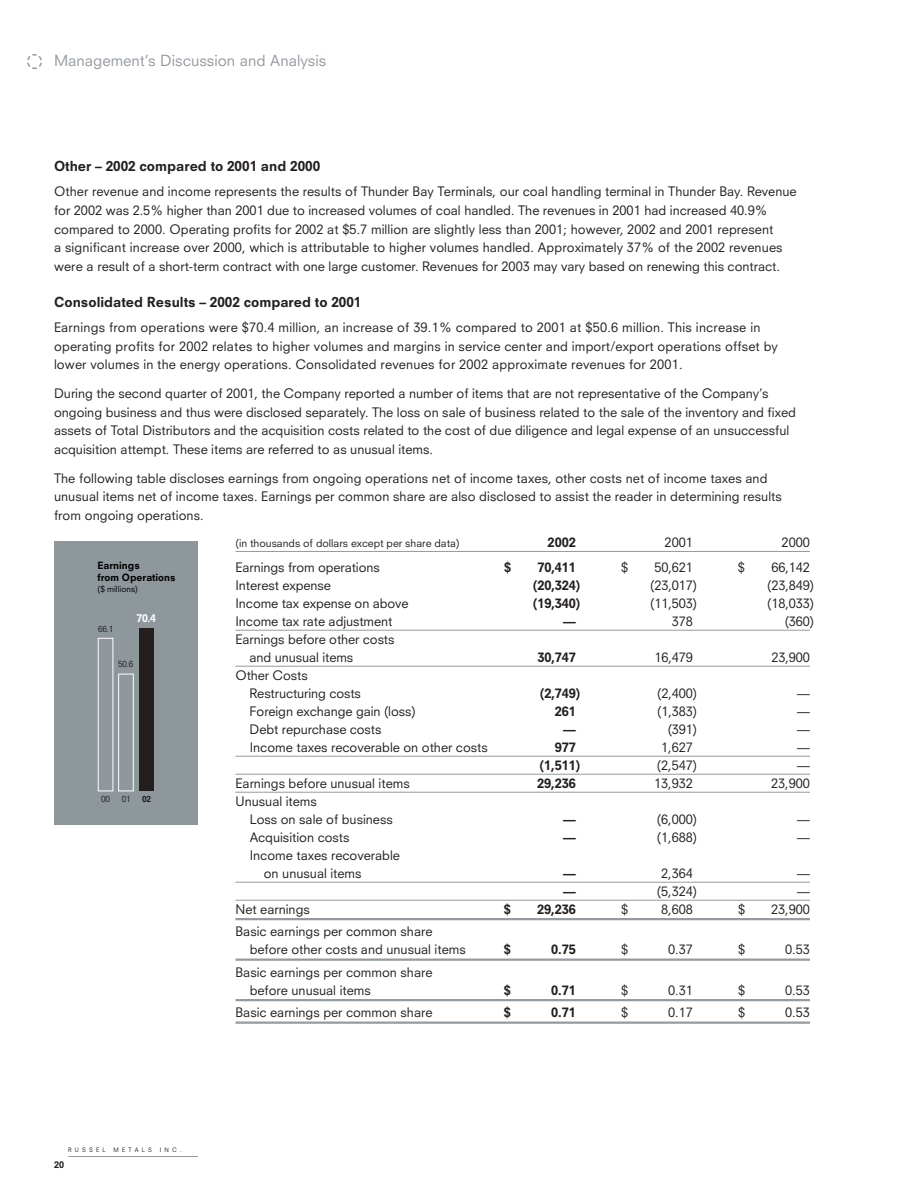
<style>
.page{position:relative;width:918px;height:1188px;background:#fff}
.page>*{position:absolute;margin:0;border:0;box-sizing:border-box;transform-origin:0 0}
.t1{font:15px "Neuzeit S";color:#949ba0}
.t2{font:800 13.5px "Neuzeit S";color:#231f1f}
.t3{font:12.75px/18.8px "Neuzeit S";color:#231f1f}
.t4{font:800 12.75px "Neuzeit S";letter-spacing:-.005em;color:#231f1f}
.t5{font:10.5px "Neuzeit S";color:#231f1f}
.t6{font:800 10.5px "Neuzeit S";color:#fff}
.t7{font:800 9.75px/11.2px "Neuzeit S";color:#000}
.t8{font:800 9px "Neuzeit S";color:#231f1f}
.t9{font:8.25px "Neuzeit S";letter-spacing:-.03em;color:#231f1f}
.t10{font:8.25px "Neuzeit S";color:#000}
.t11{font:800 8.25px "Neuzeit S";color:#231f1f}
.t12{font:6px "Neuzeit S";letter-spacing:.555em;color:#231f1f;scale:.95 1}
</style>
<div class="page">
<svg style="left:27px;top:54px;width:15px;height:15px"></svg>
<hr style="left:68px;top:1156px;width:130px;height:1px;background:#949ba0">
<hr style="left:236px;top:551px;width:574px;height:1px;background:#949ba0">
<hr style="left:236px;top:630px;width:574px;height:1px;background:#949ba0">
<hr style="left:236px;top:666px;width:574px;height:1px;background:#949ba0">
<hr style="left:236px;top:756px;width:574px;height:1px;background:#949ba0">
<hr style="left:236px;top:774px;width:574px;height:1px;background:#949ba0">
<hr style="left:236px;top:792px;width:574px;height:1px;background:#949ba0">
<hr style="left:236px;top:882px;width:574px;height:1px;background:#949ba0">
<hr style="left:236px;top:900px;width:574px;height:1px;background:#949ba0">
<hr style="left:236px;top:918px;width:574px;height:2px;background:#949ba0">
<hr style="left:236px;top:959px;width:574px;height:2px;background:#949ba0">
<hr style="left:236px;top:999px;width:574px;height:2px;background:#949ba0">
<hr style="left:236px;top:1022px;width:574px;height:2px;background:#949ba0">
<div style="left:54px;top:542px;width:144px;height:283px;background:#8e979c"></div>
<svg style="left:98px;top:638px;width:36px;height:154px"></svg>
<div style="left:139px;top:628px;width:15px;height:163px;background:#231f1f"></div>
<p class="t1" style="left:54px;top:55px;width:274px">Management’s Discussion and Analysis</p>
<p class="t2" style="left:54px;top:161px;width:268px">Other – 2002 compared to 2001 and 2000</p>
<p class="t3" style="left:54px;top:183px;width:744px">Other revenue and income represents the results of Thunder Bay Terminals, our coal handling terminal in Thunder Bay. Revenue for 2002 was 2.5% higher than 2001 due to increased volumes of coal handled. The revenues in 2001 had increased 40.9% compared to 2000. Operating profits for 2002 at $5.7 million are slightly less than 2001; however, 2002 and 2001 represent<br>a significant increase over 2000, which is attributable to higher volumes handled. Approximately 37% of the 2002 revenues were a result of a short-term contract with one large customer. Revenues for 2003 may vary based on renewing this contract.</p>
<p class="t2" style="left:54px;top:297px;width:309px">Consolidated Results – 2002 compared to 2001</p>
<p class="t3" style="left:54px;top:319px;width:726px">Earnings from operations were $70.4 million, an increase of 39.1% compared to 2001 at $50.6 million. This increase in operating profits for 2002 relates to higher volumes and margins in service center and import/export operations offset by lower volumes in the energy operations. Consolidated revenues for 2002 approximate revenues for 2001.</p>
<p class="t3" style="left:54px;top:385px;width:743px">During the second quarter of 2001, the Company reported a number of items that are not representative of the Company’s ongoing business and thus were disclosed separately. The loss on sale of business related to the sale of the inventory and fixed assets of Total Distributors and the acquisition costs related to the cost of due diligence and legal expense of an unsuccessful acquisition attempt. These items are referred to as unusual items.</p>
<p class="t3" style="left:54px;top:470px;width:730px">The following table discloses earnings from ongoing operations net of income taxes, other costs net of income taxes and unusual items net of income taxes. Earnings per common share are also disclosed to assist the reader in determining results from ongoing operations.</p>
<p class="t5" style="left:236px;top:539px;width:226px">(in thousands of dollars except per share data)</p>
<p class="t4" style="left:548px;top:537px;width:30px">2002</p>
<p class="t3" style="left:665px;top:534px;width:30px">2001</p>
<p class="t3" style="left:782px;top:534px;width:30px">2000</p>
<p class="t3" style="left:236px;top:559px;width:146px">Earnings from operations</p>
<p class="t4" style="left:504px;top:562px;width:9px">$</p>
<p class="t4" style="left:537px;top:562px;width:40px">70,411</p>
<p class="t3" style="left:621px;top:559px;width:9px">$</p>
<p class="t3" style="left:654px;top:559px;width:40px">50,621</p>
<p class="t3" style="left:738px;top:559px;width:9px">$</p>
<p class="t3" style="left:771px;top:559px;width:40px">66,142</p>
<p class="t3" style="left:236px;top:577px;width:97px">Interest expense</p>
<p class="t4" style="left:533px;top:580px;width:48px">(20,324)</p>
<p class="t3" style="left:650px;top:577px;width:49px">(23,017)</p>
<p class="t3" style="left:767px;top:577px;width:49px">(23,849)</p>
<p class="t3" style="left:236px;top:595px;width:175px">Income tax expense on above</p>
<p class="t4" style="left:533px;top:598px;width:48px">(19,340)</p>
<p class="t3" style="left:650px;top:595px;width:49px">(11,503)</p>
<p class="t3" style="left:767px;top:595px;width:49px">(18,033)</p>
<p class="t3" style="left:236px;top:613px;width:159px">Income tax rate adjustment</p>
<p class="t4" style="left:563px;top:616px;width:14px">—</p>
<p class="t3" style="left:672px;top:613px;width:23px">378</p>
<p class="t3" style="left:785px;top:613px;width:31px">(360)</p>
<p class="t3" style="left:250px;top:631px;width:146px;line-height:18px;text-indent:-14px">Earnings before other costs and unusual items</p>
<p class="t7" style="left:98px;top:561px;width:79px">Earnings<br>from Operations</p>
<p class="t10" style="left:98px;top:586px;width:42px">($ millions)</p>
<p class="t6" style="left:137px;top:614px;width:21px">70.4</p>
<p class="t9" style="left:98px;top:626px;width:17px">66.1</p>
<p class="t4" style="left:537px;top:652px;width:40px">30,747</p>
<p class="t3" style="left:654px;top:649px;width:40px">16,479</p>
<p class="t3" style="left:771px;top:649px;width:40px">23,900</p>
<p class="t9" style="left:118px;top:661px;width:17px">50.6</p>
<p class="t9" style="left:101px;top:796px;width:10px">00</p>
<p class="t9" style="left:122px;top:796px;width:10px">01</p>
<p class="t11" style="left:142px;top:796px;width:10px">02</p>
<p class="t12" style="left:68px;top:1147px;width:41px">RUSSEL</p>
<p class="t12" style="left:114px;top:1147px;width:42px">METALS</p>
<p class="t12" style="left:160px;top:1147px;width:25px">INC.</p>
<p class="t8" style="left:54px;top:1161px;width:12px">20</p>
<p class="t3" style="left:250px;top:667px;width:113px;line-height:18px;text-indent:-14px">Other Costs<br>Restructuring costs</p>
<p class="t4" style="left:540px;top:688px;width:41px">(2,749)</p>
<p class="t3" style="left:657px;top:685px;width:41px">(2,400)</p>
<p class="t3" style="left:797px;top:685px;width:14px">—</p>
<p class="t3" style="left:250px;top:703px;width:168px">Foreign exchange gain (loss)</p>
<p class="t4" style="left:555px;top:706px;width:23px">261</p>
<p class="t3" style="left:657px;top:703px;width:41px">(1,383)</p>
<p class="t3" style="left:797px;top:703px;width:14px">—</p>
<p class="t3" style="left:250px;top:721px;width:133px">Debt repurchase costs</p>
<p class="t4" style="left:563px;top:724px;width:14px">—</p>
<p class="t3" style="left:668px;top:721px;width:31px">(391)</p>
<p class="t3" style="left:797px;top:721px;width:14px">—</p>
<p class="t3" style="left:250px;top:739px;width:240px">Income taxes recoverable on other costs</p>
<p class="t4" style="left:555px;top:742px;width:23px">977</p>
<p class="t3" style="left:661px;top:739px;width:33px">1,627</p>
<p class="t3" style="left:797px;top:739px;width:14px">—</p>
<p class="t4" style="left:540px;top:760px;width:42px">(1,511)</p>
<p class="t3" style="left:657px;top:757px;width:42px">(2,547)</p>
<p class="t3" style="left:797px;top:757px;width:14px">—</p>
<p class="t3" style="left:236px;top:775px;width:176px">Earnings before unusual items</p>
<p class="t4" style="left:537px;top:778px;width:40px">29,236</p>
<p class="t3" style="left:654px;top:775px;width:40px">13,932</p>
<p class="t3" style="left:771px;top:775px;width:40px">23,900</p>
<p class="t3" style="left:250px;top:793px;width:145px;line-height:18px;text-indent:-14px">Unusual items<br>Loss on sale of business</p>
<p class="t4" style="left:563px;top:814px;width:14px">—</p>
<p class="t3" style="left:657px;top:811px;width:42px">(6,000)</p>
<p class="t3" style="left:797px;top:811px;width:14px">—</p>
<p class="t3" style="left:250px;top:829px;width:101px">Acquisition costs</p>
<p class="t4" style="left:563px;top:832px;width:14px">—</p>
<p class="t3" style="left:657px;top:829px;width:42px">(1,688)</p>
<p class="t3" style="left:797px;top:829px;width:14px">—</p>
<p class="t3" style="left:264px;top:847px;width:138px;line-height:18px;text-indent:-14px">Income taxes recoverable on unusual items</p>
<p class="t4" style="left:563px;top:868px;width:14px">—</p>
<p class="t3" style="left:661px;top:865px;width:33px">2,364</p>
<p class="t3" style="left:797px;top:865px;width:14px">—</p>
<p class="t4" style="left:563px;top:886px;width:14px">—</p>
<p class="t3" style="left:657px;top:883px;width:42px">(5,324)</p>
<p class="t3" style="left:797px;top:883px;width:14px">—</p>
<p class="t3" style="left:236px;top:901px;width:76px">Net earnings</p>
<p class="t4" style="left:504px;top:904px;width:9px">$</p>
<p class="t4" style="left:537px;top:904px;width:40px">29,236</p>
<p class="t3" style="left:621px;top:901px;width:9px">$</p>
<p class="t3" style="left:661px;top:901px;width:33px">8,608</p>
<p class="t3" style="left:738px;top:901px;width:9px">$</p>
<p class="t3" style="left:771px;top:901px;width:40px">23,900</p>
<p class="t3" style="left:250px;top:924px;width:218px;line-height:18px;text-indent:-14px">Basic earnings per common share before other costs and unusual items</p>
<p class="t4" style="left:504px;top:944px;width:9px">$</p>
<p class="t4" style="left:551px;top:944px;width:26px">0.75</p>
<p class="t3" style="left:621px;top:941px;width:9px">$</p>
<p class="t3" style="left:668px;top:941px;width:26px">0.37</p>
<p class="t3" style="left:738px;top:941px;width:9px">$</p>
<p class="t3" style="left:785px;top:941px;width:26px">0.53</p>
<p class="t3" style="left:250px;top:964px;width:184px;line-height:18px;text-indent:-14px">Basic earnings per common share before unusual items</p>
<p class="t4" style="left:504px;top:985px;width:9px">$</p>
<p class="t4" style="left:551px;top:985px;width:26px">0.71</p>
<p class="t3" style="left:621px;top:982px;width:9px">$</p>
<p class="t3" style="left:668px;top:982px;width:26px">0.31</p>
<p class="t3" style="left:738px;top:982px;width:9px">$</p>
<p class="t3" style="left:785px;top:982px;width:26px">0.53</p>
<p class="t3" style="left:236px;top:1004px;width:199px">Basic earnings per common share</p>
<p class="t4" style="left:504px;top:1007px;width:9px">$</p>
<p class="t4" style="left:551px;top:1007px;width:26px">0.71</p>
<p class="t3" style="left:621px;top:1004px;width:9px">$</p>
<p class="t3" style="left:668px;top:1004px;width:26px">0.17</p>
<p class="t3" style="left:738px;top:1004px;width:9px">$</p>
<p class="t3" style="left:785px;top:1004px;width:26px">0.53</p>
</div>
